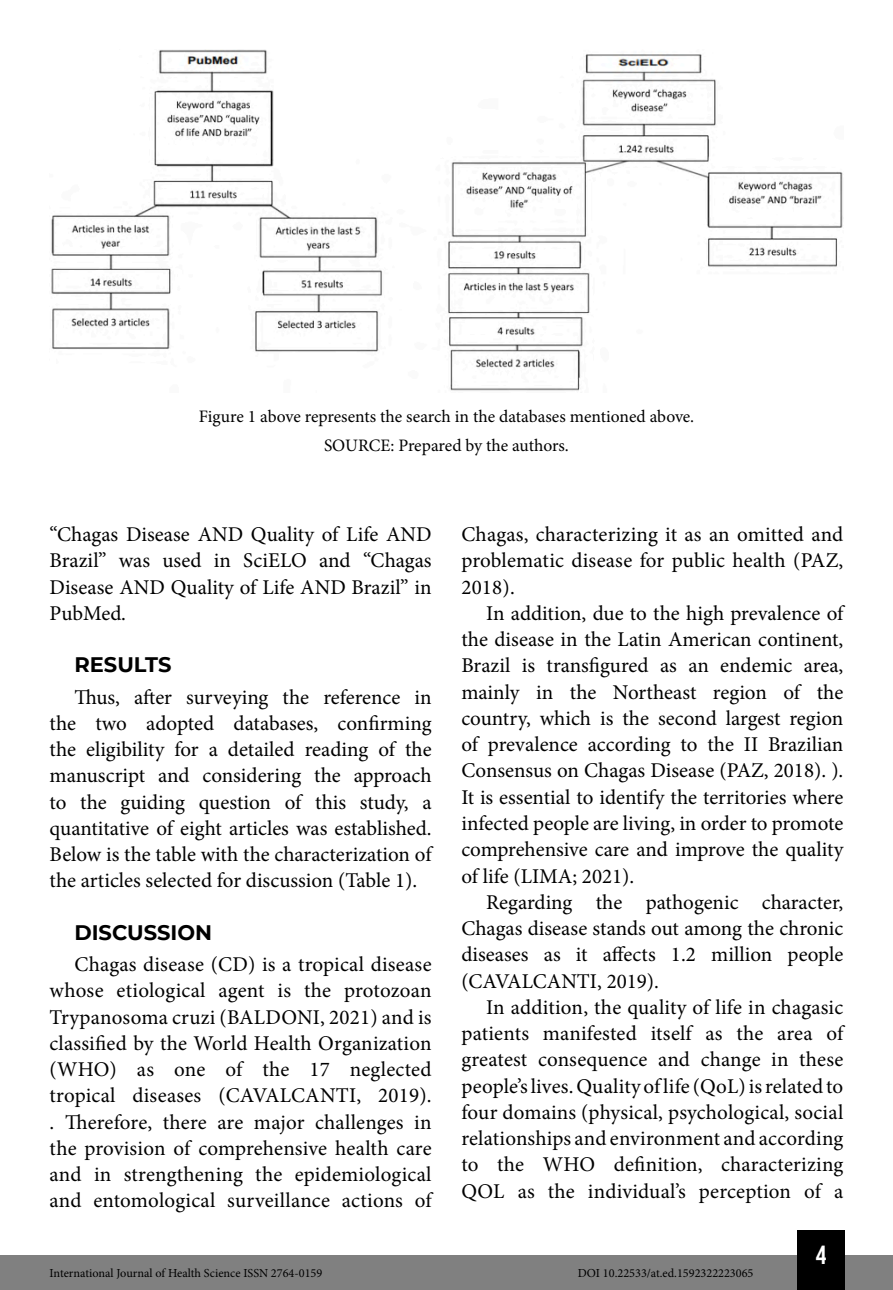
<style>
.page{position:relative;width:893px;height:1290px;background:#fff}
.page>*{position:absolute;margin:0;border:0;box-sizing:border-box;transform-origin:0 0}
.t1{font:26.25px "Bebas Kai";color:#fff}
.Texto_1{font:21px/26.2px "Minion Pro";color:#000;text-align:justify}
.Título_1{font:700 21px "Montserrat";color:#000}
.Info_Imagem{font:17.5px "Minion Pro";letter-spacing:-.005em;color:#000}
.t2{font:12.25px "Minion Pro";color:#000}
</style>
<div class="page">
<div style="left:0;top:1255px;width:893px;height:35px;background:#808080"></div>
<div style="left:797px;top:1230px;width:48px;height:60px;background:#000"></div>
<img style="left:51px;top:50px;width:792px;height:341px">
<p class="Info_Imagem" style="left:199px;top:405px;width:497px">Figure 1 above represents the search in the databases mentioned above.</p>
<p class="Info_Imagem" style="left:324px;top:434px;width:246px">SOURCE: Prepared by the authors.</p>
<p class="Texto_1" style="left:50px;top:521px;width:383px">“Chagas Disease AND Quality of Life AND Brazil” was used in SciELO and “Chagas Disease AND Quality of Life AND Brazil” in PubMed.</p>
<p class="Título_1" style="left:74px;top:650px;width:99px">RESULTS</p>
<p class="Texto_1" style="left:50px;top:684px;width:384px;text-indent:25px">Thus, after surveying the reference in the two adopted databases, confirming the eligibility for a detailed reading of the manuscript and considering the approach to the guiding question of this study, a quantitative of eight articles was established.<br>Below is the table with the characterization of the articles selected for discussion (Table 1).</p>
<p class="Título_1" style="left:74px;top:917px;width:139px">DISCUSSION</p>
<p class="Texto_1" style="left:50px;top:951px;width:383px;text-indent:25px">Chagas disease (CD) is a tropical disease whose etiological agent is the protozoan Trypanosoma cruzi (BALDONI, 2021) and is classified by the World Health Organization (WHO) as one of the 17 neglected tropical diseases (CAVALCANTI, 2019). . Therefore, there are major challenges in the provision of comprehensive health care and in strengthening the epidemiological and entomological surveillance actions of</p>
<p class="Texto_1" style="left:461px;top:521px;width:383px">Chagas, characterizing it as an omitted and problematic disease for public health (PAZ, 2018).</p>
<p class="Texto_1" style="left:461px;top:600px;width:384px;text-indent:25px">In addition, due to the high prevalence of the disease in the Latin American continent, Brazil is transfigured as an endemic area, mainly in the Northeast region of the country, which is the second largest region of prevalence according to the II Brazilian Consensus on Chagas Disease (PAZ, 2018). ).<br>It is essential to identify the territories where infected people are living, in order to promote comprehensive care and improve the quality of life (LIMA; 2021).</p>
<p class="Texto_1" style="left:461px;top:889px;width:384px;text-indent:25px">Regarding the pathogenic character, Chagas disease stands out among the chronic diseases as it affects 1.2 million people (CAVALCANTI, 2019).</p>
<p class="Texto_1" style="left:461px;top:994px;width:383px;text-indent:25px">In addition, the quality of life in chagasic patients manifested itself as the area of greatest consequence and change in these people’s lives. Quality of life (QoL) is related to four domains (physical, psychological, social relationships and environment and according to the WHO definition, characterizing QOL as the individual’s perception of a</p>
<p class="t1" style="left:816px;top:1241px;width:12px">4</p>
<p class="t2" style="left:50px;top:1265px;width:274px">International Journal of Health Science ISSN 2764-0159</p>
<p class="t2" style="left:578px;top:1265px;width:177px">DOI 10.22533/at.ed.1592322223065</p>
</div>
